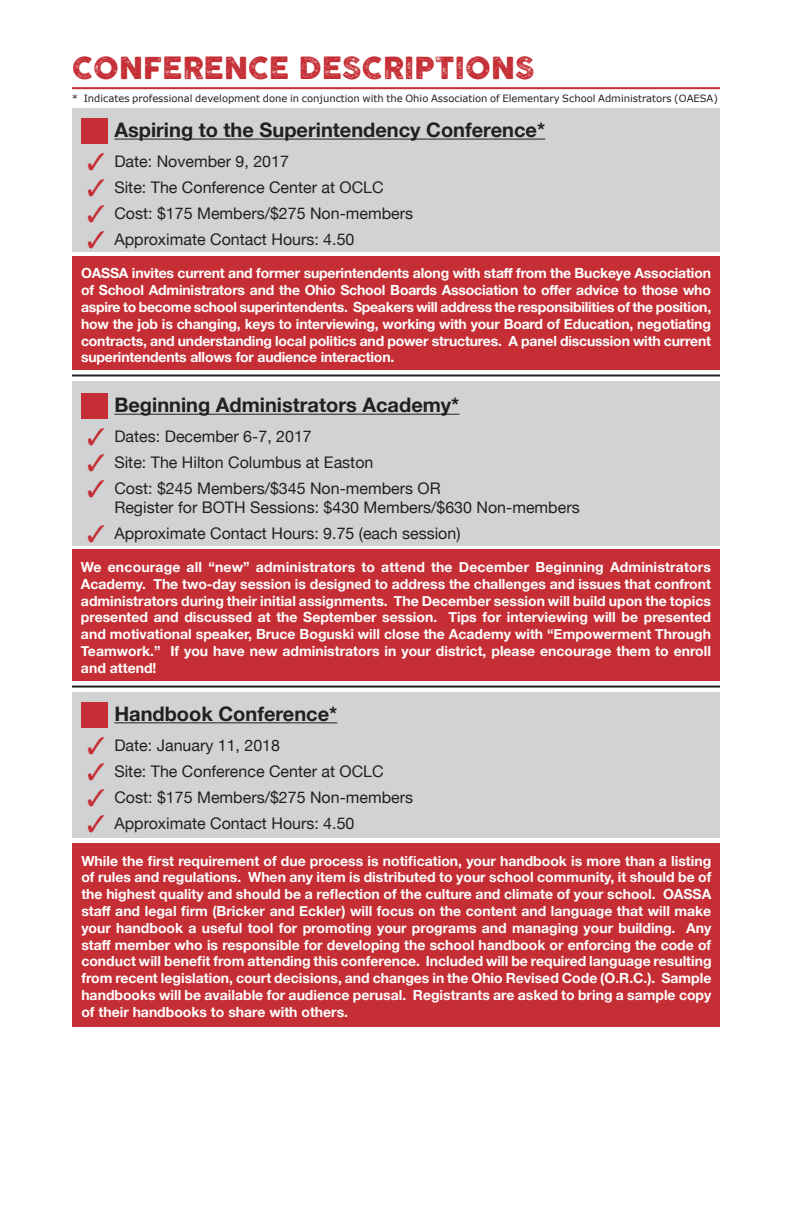
<style>
.page{position:relative;width:792px;height:1224px;background:#fff}
.page>*{position:absolute;margin:0;border:0;box-sizing:border-box;transform-origin:0 0}
.t1{font:30px "COCOGOOSELETTERPRESS";color:#c52e34}
.t2{font:700 20px "Helvetica Neue";color:#231f20}
.t3{font:16px/19.2px "Helvetica Neue";color:#231f20}
.t4{font:700 14px/16.8px "Helvetica Neue";color:#fff;text-align:justify}
.t5{font:10px "Verdana";color:#231f20}
.s1{color:#c52e34}
</style>
<div class="page">
<div style="left:72px;top:256px;width:648px;height:114px;background:#c52e34"></div>
<hr style="left:72px;top:375px;width:648px;height:2px;background:#231f20">
<div style="left:72px;top:549px;width:648px;height:132px;background:#c52e34"></div>
<div style="left:72px;top:108px;width:648px;height:144px;background:#d1d2d4"></div>
<div style="left:81px;top:118px;width:26px;height:26px;background:#c52e34"></div>
<hr style="left:114px;top:139px;width:431px;height:1px;background:#231f20">
<div style="left:72px;top:381px;width:648px;height:164px;background:#d1d2d4"></div>
<div style="left:81px;top:393px;width:26px;height:26px;background:#c52e34"></div>
<hr style="left:114px;top:414px;width:345px;height:1px;background:#231f20">
<div style="left:72px;top:843px;width:648px;height:183px;background:#c52e34"></div>
<div style="left:72px;top:692px;width:648px;height:146px;background:#d1d2d4"></div>
<div style="left:81px;top:702px;width:26px;height:25px;background:#c52e34"></div>
<hr style="left:114px;top:722px;width:223px;height:1px;background:#231f20">
<hr style="left:72px;top:686px;width:648px;height:2px;background:#231f20">
<hr style="left:72px;top:87px;width:648px;height:2px;background:#c52e34">
<h1 class="t1" style="left:72px;top:51px;width:464px">CONFERENCE DESCRIPTIONS</h1>
<p class="t5" style="left:72px;top:92px;width:647px">* Indicates professional development done in conjunction with the Ohio Association of Elementary School Administrators (OAESA)</p>
<h2 class="t2" style="left:114px;top:114px;width:432px">Aspiring to the Superintendency Conference*</h2>
<p class="t3" style="left:87px;top:179px;width:298px"><span class="s1">✓</span> Site: The Conference Center at OCLC</p>
<p class="t3" style="left:87px;top:153px;width:203px"><span class="s1">✓</span> Date: November 9, 2017</p>
<p class="t3" style="left:87px;top:205px;width:328px"><span class="s1">✓</span> Cost: $175 Members/$275 Non-members</p>
<p class="t3" style="left:87px;top:231px;width:269px"><span class="s1">✓</span> Approximate Contact Hours: 4.50</p>
<p class="t4" style="left:81px;top:265px;width:632px">OASSA invites current and former superintendents along with staff from the Buckeye Association of School Administrators and the Ohio School Boards Association to offer advice to those who aspire to become school superintendents. Speakers will address the responsibilities of the position, how the job is changing, keys to interviewing, working with your Board of Education, negotiating contracts, and understanding local politics and power structures. A panel discussion with current superintendents allows for audience interaction.</p>
<h2 class="t2" style="left:114px;top:389px;width:347px">Beginning Administrators Academy*</h2>
<p class="t3" style="left:87px;top:454px;width:288px"><span class="s1">✓</span> Site: The Hilton Columbus at Easton</p>
<p class="t3" style="left:87px;top:428px;width:226px"><span class="s1">✓</span> Dates: December 6-7, 2017</p>
<p class="t3" style="left:114px;top:480px;width:467px">Cost: $245 Members/$345 Non-members OR<br>Register for BOTH Sessions: $430 Members/$630 Non-members</p>
<p class="t3" style="left:87px;top:524px;width:375px"><span class="s1">✓</span> Approximate Contact Hours: 9.75 (each session)</p>
<p class="t4" style="left:81px;top:559px;width:632px">We encourage all “new” administrators to attend the December Beginning Administrators Academy. The two-day session is designed to address the challenges and issues that confront administrators during their initial assignments. The December session will build upon the topics presented and discussed at the September session. Tips for interviewing will be presented and motivational speaker, Bruce Boguski will close the Academy with “Empowerment Through Teamwork.” If you have new administrators in your district, please encourage them to enroll and attend!</p>
<h2 class="t2" style="left:114px;top:698px;width:224px">Handbook Conference*</h2>
<p class="t3" style="left:87px;top:737px;width:194px"><span class="s1">✓</span> Date: January 11, 2018</p>
<p class="t3" style="left:87px;top:789px;width:328px"><span class="s1">✓</span> Cost: $175 Members/$275 Non-members</p>
<p class="t3" style="left:87px;top:814px;width:269px"><span class="s1">✓</span> Approximate Contact Hours: 4.50</p>
<p class="t3" style="left:87px;top:763px;width:298px"><span class="s1">✓</span> Site: The Conference Center at OCLC</p>
<p class="t4" style="left:81px;top:853px;width:632px">While the first requirement of due process is notification, your handbook is more than a listing of rules and regulations. When any item is distributed to your school community, it should be of the highest quality and should be a reflection of the culture and climate of your school. OASSA staff and legal firm (Bricker and Eckler) will focus on the content and language that will make your handbook a useful tool for promoting your programs and managing your building. Any staff member who is responsible for developing the school handbook or enforcing the code of conduct will benefit from attending this conference. Included will be required language resulting from recent legislation, court decisions, and changes in the Ohio Revised Code (O.R.C.). Sample handbooks will be available for audience perusal. Registrants are asked to bring a sample copy of their handbooks to share with others.</p>
</div>
